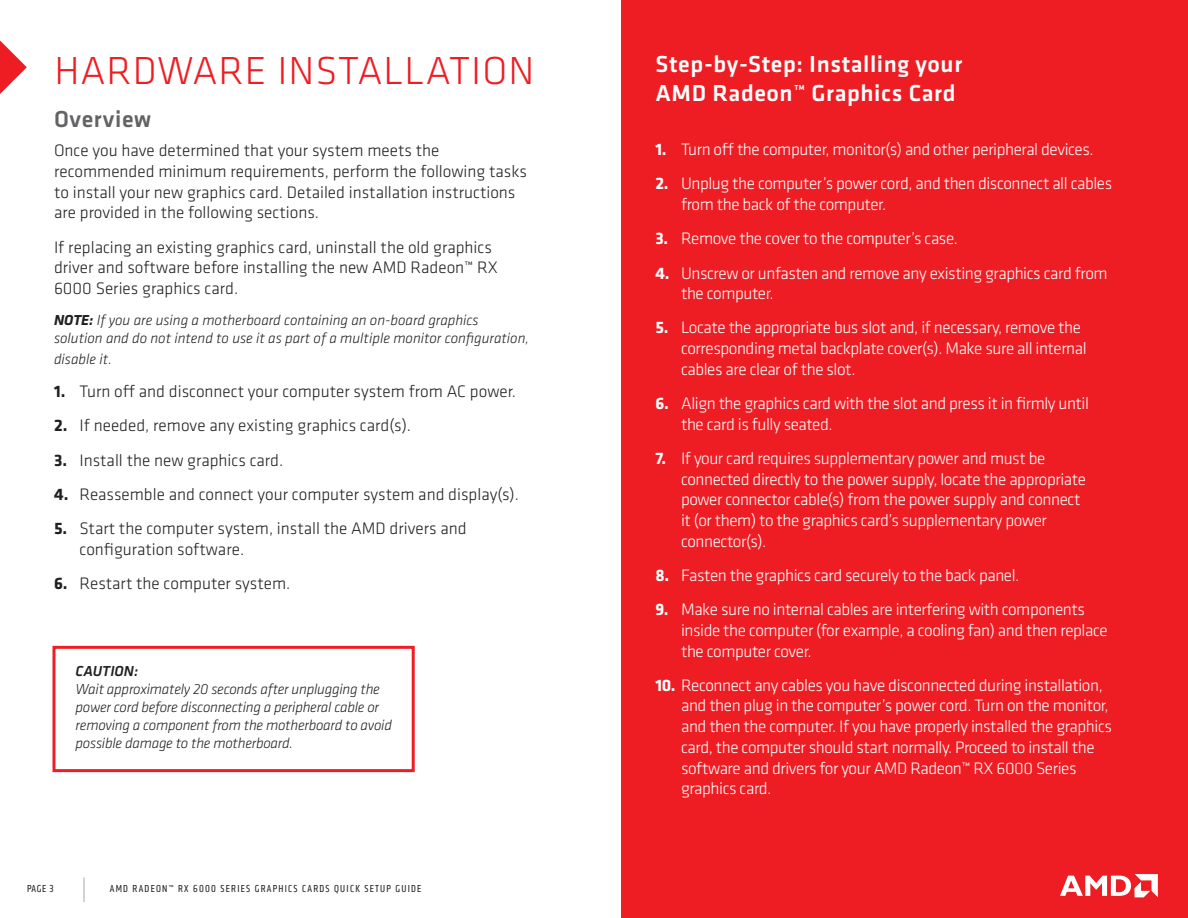
<style>
.page{position:relative;width:1188px;height:918px;background:#fff}
.page>*{position:absolute;margin:0;border:0;box-sizing:border-box;transform-origin:0 0}
.t1{font:300 40.5px "Klavika";letter-spacing:.025em;color:#ee1d23}
.t2{font:500 24px/28.8px "Klavika";letter-spacing:.025em;color:#fff}
.t3{font:500 24px "Klavika";letter-spacing:.025em;color:#636366}
.t4{font:300 17.25px/20.7px "Klavika";letter-spacing:-.025em;color:#fff}
.t5{font:300 17.25px/20.7px "Klavika";color:#231f20}
.t6{font:italic 300 15px/18px "Klavika";letter-spacing:-.015em;color:#231f20}
.t7{font:italic 500 15px "Klavika";color:#231f20}
.t8{font:condensed 10.5px "Klavika";letter-spacing:.12em;color:#231f20}
.s1{font-weight:700}
</style>
<div class="page">
<svg style="left:84px;top:878px;width:1px;height:24px"></svg>
<div style="left:621px;top:0;width:567px;height:918px;background:#ee1d23"></div>
<div style="left:52px;top:646px;width:363px;height:126px;border:3px solid #ee1d23"></div>
<svg style="left:0;top:41px;width:27px;height:53px"></svg>
<svg style="left:1060px;top:874px;width:98px;height:23px"></svg>
<p class="t1" style="left:54px;top:47px;width:481px">HARDWARE INSTALLATION</p>
<p class="t3" style="left:54px;top:103px;width:99px">Overview</p>
<p class="t5" style="left:54px;top:140px;width:474px">Once you have determined that your system meets the recommended minimum requirements, perform the following tasks to install your new graphics card. Detailed installation instructions are provided in the following sections.</p>
<p class="t5" style="left:54px;top:236px;width:445px">If replacing an existing graphics card, uninstall the old graphics driver and software before installing the new AMD Radeon™ RX<br>6000 Series graphics card.</p>
<p class="t6" style="left:54px;top:311px;width:477px"><span class="s1">NOTE:</span> If you are using a motherboard containing an on-board graphics solution and do not intend to use it as part of a multiple monitor configuration,</p>
<p class="t6" style="left:54px;top:350px;width:60px">disable it.</p>
<p class="t5" style="left:54px;top:381px;width:464px"><span class="s1">1.</span> Turn off and disconnect your computer system from AC power.</p>
<p class="t5" style="left:54px;top:415px;width:359px"><span class="s1">2.</span> If needed, remove any existing graphics card(s).</p>
<p class="t5" style="left:54px;top:449px;width:231px"><span class="s1">3.</span> Install the new graphics card.</p>
<p class="t5" style="left:54px;top:484px;width:467px"><span class="s1">4.</span> Reassemble and connect your computer system and display(s).</p>
<p class="t5" style="left:80px;top:518px;width:389px;text-indent:-26px"><span class="s1">5.</span> Start the computer system, install the AMD drivers and configuration software.</p>
<p class="t5" style="left:54px;top:573px;width:238px"><span class="s1">6.</span> Restart the computer system.</p>
<p class="t7" style="left:76px;top:661px;width:64px">CAUTION:</p>
<p class="t6" style="left:76px;top:679px;width:318px">Wait approximately 20 seconds after unplugging the power cord before disconnecting a peripheral cable or removing a component from the motherboard to avoid possible damage to the motherboard.</p>
<p class="t8" style="left:27px;top:882px;width:28px">PAGE 3</p>
<p class="t8" style="left:110px;top:882px;width:313px">AMD RADEON™ RX 6000 SERIES GRAPHICS CARDS QUICK SETUP GUIDE</p>
<p class="t2" style="left:656px;top:49px;width:308px">Step-by-Step: Installing your<br>AMD Radeon™ Graphics Card</p>
<p class="t4" style="left:656px;top:139px;width:440px"><span class="s1">1.</span> Turn off the computer, monitor(s) and other peripheral devices.</p>
<p class="t4" style="left:681px;top:173px;width:433px;text-indent:-26px"><span class="s1">2.</span> Unplug the computer’s power cord, and then disconnect all cables from the back of the computer.</p>
<p class="t4" style="left:656px;top:228px;width:304px"><span class="s1">3.</span> Remove the cover to the computer’s case.</p>
<p class="t4" style="left:681px;top:262px;width:428px;text-indent:-26px"><span class="s1">4.</span> Unscrew or unfasten and remove any existing graphics card from the computer.</p>
<p class="t4" style="left:681px;top:317px;width:407px;text-indent:-26px"><span class="s1">5.</span> Locate the appropriate bus slot and, if necessary, remove the corresponding metal backplate cover(s). Make sure all internal cables are clear of the slot.</p>
<p class="t4" style="left:681px;top:393px;width:409px;text-indent:-26px"><span class="s1">6.</span> Align the graphics card with the slot and press it in firmly until the card is fully seated.</p>
<p class="t4" style="left:681px;top:448px;width:406px;text-indent:-26px"><span class="s1">7.</span> If your card requires supplementary power and must be connected directly to the power supply, locate the appropriate power connector cable(s) from the power supply and connect it (or them) to the graphics card’s supplementary power connector(s).</p>
<p class="t4" style="left:656px;top:565px;width:365px"><span class="s1">8.</span> Fasten the graphics card securely to the back panel.</p>
<p class="t4" style="left:681px;top:599px;width:428px;text-indent:-26px"><span class="s1">9.</span> Make sure no internal cables are interfering with components inside the computer (for example, a cooling fan) and then replace the computer cover.</p>
<p class="t4" style="left:681px;top:675px;width:432px;text-indent:-26px"><span class="s1">10.</span> Reconnect any cables you have disconnected during installation, and then plug in the computer’s power cord. Turn on the monitor, and then the computer. If you have properly installed the graphics card, the computer should start normally. Proceed to install the software and drivers for your AMD Radeon™ RX 6000 Series graphics card.</p>
</div>
